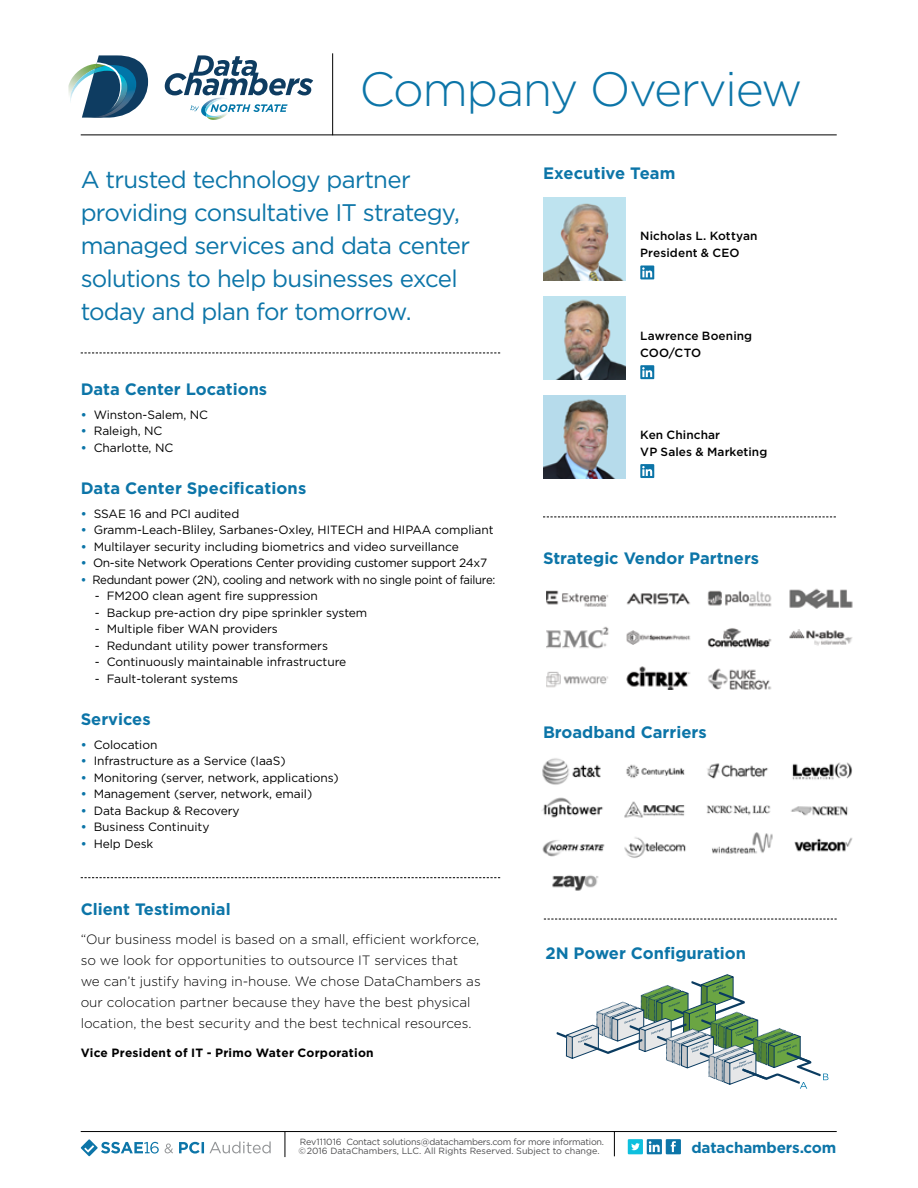
<style>
.page{position:relative;width:918px;height:1188px;background:#fff}
.page>*{position:absolute;margin:0;border:0;box-sizing:border-box;transform-origin:0 0}
.t1{font:300 48px "Gotham";letter-spacing:-.03em;color:#0c75a8}
.t2{font:24px/33px "Gotham";letter-spacing:-.03em;color:#0c75a8}
.t3{font:700 16.5px "Gotham";color:#0c75a8}
.t4{font:700 15.3px "Gotham";letter-spacing:-.01em;color:#0c75a8}
.t5{font:300 13.5px/21px "Gotham";letter-spacing:-.005em;color:#000}
.t6{font:12px "Gotham";letter-spacing:-.005em;color:#000}
.t7{font:12px "Gotham";letter-spacing:-.025em;color:#000;scale:.95 1}
.t8{font:12px "Gotham";letter-spacing:-.025em;color:#000}
.t9{font:700 12px "Gotham";letter-spacing:.015em;color:#000}
.t10{font:500 11.85px/17.2px "Gotham";letter-spacing:.005em;color:#000}
.t11{font:9px/9px "Gotham";letter-spacing:-.015em;color:#4d4d4f}
.s1{font-weight:700;color:#0c75a8}
</style>
<div class="page">
<hr style="left:81px;top:135px;width:756px;height:1px;background:#000">
<hr style="left:332px;top:53px;width:1px;height:82px;background:#000">
<img style="left:69px;top:69px;width:13px;height:26px">
<img style="left:70px;top:78px;width:11px;height:24px">
<svg style="left:82px;top:55px;width:66px;height:63px"></svg>
<img style="left:201px;top:98px;width:25px;height:19px">
<img style="left:205px;top:99px;width:21px;height:11px">
<img style="left:208px;top:118px;width:14px;height:2px">
<img style="left:207px;top:108px;width:20px;height:10px">
<svg style="left:210px;top:104px;width:78px;height:8px"></svg>
<svg style="left:190px;top:105px;width:9px;height:6px"></svg>
<svg style="left:165px;top:55px;width:148px;height:40px"></svg>
<hr style="left:81px;top:1131px;width:756px;height:1px;background:#000">
<svg style="left:614px;top:1132px;width:1px;height:24px"></svg>
<svg style="left:285px;top:1132px;width:1px;height:25px"></svg>
<svg style="left:81px;top:1139px;width:17px;height:17px"></svg>
<svg style="left:84px;top:1145px;width:10px;height:8px"></svg>
<svg style="left:628px;top:1139px;width:53px;height:15px"></svg>
<svg style="left:210px;top:1141px;width:61px;height:12px"></svg>
<svg style="left:101px;top:1142px;width:103px;height:12px"></svg>
<svg style="left:557px;top:974px;width:271px;height:115px"></svg>
<svg style="left:81px;top:353px;width:419px;height:1px"></svg>
<svg style="left:81px;top:877px;width:419px;height:1px"></svg>
<svg style="left:544px;top:919px;width:293px;height:1px"></svg>
<img style="left:544px;top:297px;width:81px;height:82px">
<svg style="left:640px;top:365px;width:14px;height:14px"></svg>
<svg style="left:640px;top:266px;width:14px;height:13px"></svg>
<svg style="left:543px;top:517px;width:293px;height:1px"></svg>
<img style="left:546px;top:588px;width:307px;height:101px">
<img style="left:541px;top:758px;width:312px;height:133px">
<img style="left:544px;top:198px;width:81px;height:82px">
<img style="left:544px;top:396px;width:81px;height:82px">
<svg style="left:640px;top:464px;width:14px;height:14px"></svg>
<h1 class="t1" style="left:360px;top:59px;width:444px">Company Overview</h1>
<h2 class="t2" style="left:81px;top:162px;width:391px">A trusted technology partner providing consultative IT strategy, managed services and data center solutions to help businesses excel today and plan for tomorrow.</h2>
<h3 class="t3" style="left:81px;top:378px;width:188px">Data Center Locations</h3>
<p class="t6" style="left:81px;top:407px;width:129px"><span class="s1">•</span> Winston-Salem, NC</p>
<p class="t6" style="left:81px;top:423px;width:83px"><span class="s1">•</span> Raleigh, NC</p>
<p class="t6" style="left:81px;top:440px;width:94px"><span class="s1">•</span> Charlotte, NC</p>
<h3 class="t3" style="left:81px;top:477px;width:227px">Data Center Specifications</h3>
<p class="t6" style="left:81px;top:506px;width:160px"><span class="s1">•</span> SSAE 16 and PCI audited</p>
<p class="t6" style="left:81px;top:522px;width:414px"><span class="s1">•</span> Gramm-Leach-Bliley, Sarbanes-Oxley, HITECH and HIPAA compliant</p>
<p class="t6" style="left:81px;top:539px;width:380px"><span class="s1">•</span> Multilayer security including biometrics and video surveillance</p>
<p class="t8" style="left:81px;top:555px;width:408px"><span class="s1">•</span> On-site Network Operations Center providing customer support 24x7</p>
<p class="t7" style="left:81px;top:572px;width:438px"><span class="s1">•</span> Redundant power (2N), cooling and network with no single point of failure:</p>
<p class="t6" style="left:95px;top:588px;width:225px">- FM200 clean agent fire suppression</p>
<p class="t6" style="left:95px;top:605px;width:274px">- Backup pre-action dry pipe sprinkler system</p>
<p class="t6" style="left:95px;top:621px;width:185px">- Multiple fiber WAN providers</p>
<p class="t6" style="left:95px;top:638px;width:235px">- Redundant utility power transformers</p>
<p class="t6" style="left:95px;top:654px;width:253px">- Continuously maintainable infrastructure</p>
<p class="t6" style="left:95px;top:671px;width:145px">- Fault-tolerant systems</p>
<h3 class="t3" style="left:81px;top:708px;width:72px">Services</h3>
<p class="t6" style="left:81px;top:737px;width:78px"><span class="s1">•</span> Colocation</p>
<p class="t6" style="left:81px;top:753px;width:206px"><span class="s1">•</span> Infrastructure as a Service (IaaS)</p>
<p class="t6" style="left:81px;top:770px;width:260px"><span class="s1">•</span> Monitoring (server, network, applications)</p>
<p class="t6" style="left:81px;top:786px;width:233px"><span class="s1">•</span> Management (server, network, email)</p>
<p class="t6" style="left:81px;top:803px;width:160px"><span class="s1">•</span> Data Backup &amp; Recovery</p>
<p class="t6" style="left:81px;top:819px;width:130px"><span class="s1">•</span> Business Continuity</p>
<p class="t6" style="left:81px;top:836px;width:74px"><span class="s1">•</span> Help Desk</p>
<h3 class="t3" style="left:81px;top:898px;width:151px">Client Testimonial</h3>
<p class="t5" style="left:81px;top:928px;width:402px">“Our business model is based on a small, efficient workforce, so we look for opportunities to outsource IT services that we can’t justify having in-house. We chose DataChambers as our colocation partner because they have the best physical location, the best security and the best technical resources.</p>
<p class="t9" style="left:81px;top:1045px;width:295px">Vice President of IT - Primo Water Corporation</p>
<h3 class="t3" style="left:543px;top:162px;width:134px">Executive Team</h3>
<p class="t10" style="left:640px;top:227px;width:119px">Nicholas L. Kottyan<br>President &amp; CEO</p>
<p class="t10" style="left:640px;top:327px;width:113px">Lawrence Boening<br>COO/CTO</p>
<p class="t10" style="left:640px;top:426px;width:129px">Ken Chinchar<br>VP Sales &amp; Marketing</p>
<h3 class="t3" style="left:543px;top:547px;width:218px">Strategic Vendor Partners</h3>
<h3 class="t3" style="left:543px;top:721px;width:165px">Broadband Carriers</h3>
<h3 class="t3" style="left:545px;top:942px;width:202px">2N Power Configuration</h3>
<p class="t11" style="left:299px;top:1137px;width:307px;text-indent:48px">Contact solutions@datachambers.com for more information. ©2016 DataChambers, LLC. All Rights Reserved. Subject to change.</p>
<p class="t4" style="left:692px;top:1138px;width:146px">datachambers.com</p>
<p class="t11" style="left:300px;top:1137px;width:43px">Rev111016</p>
</div>
